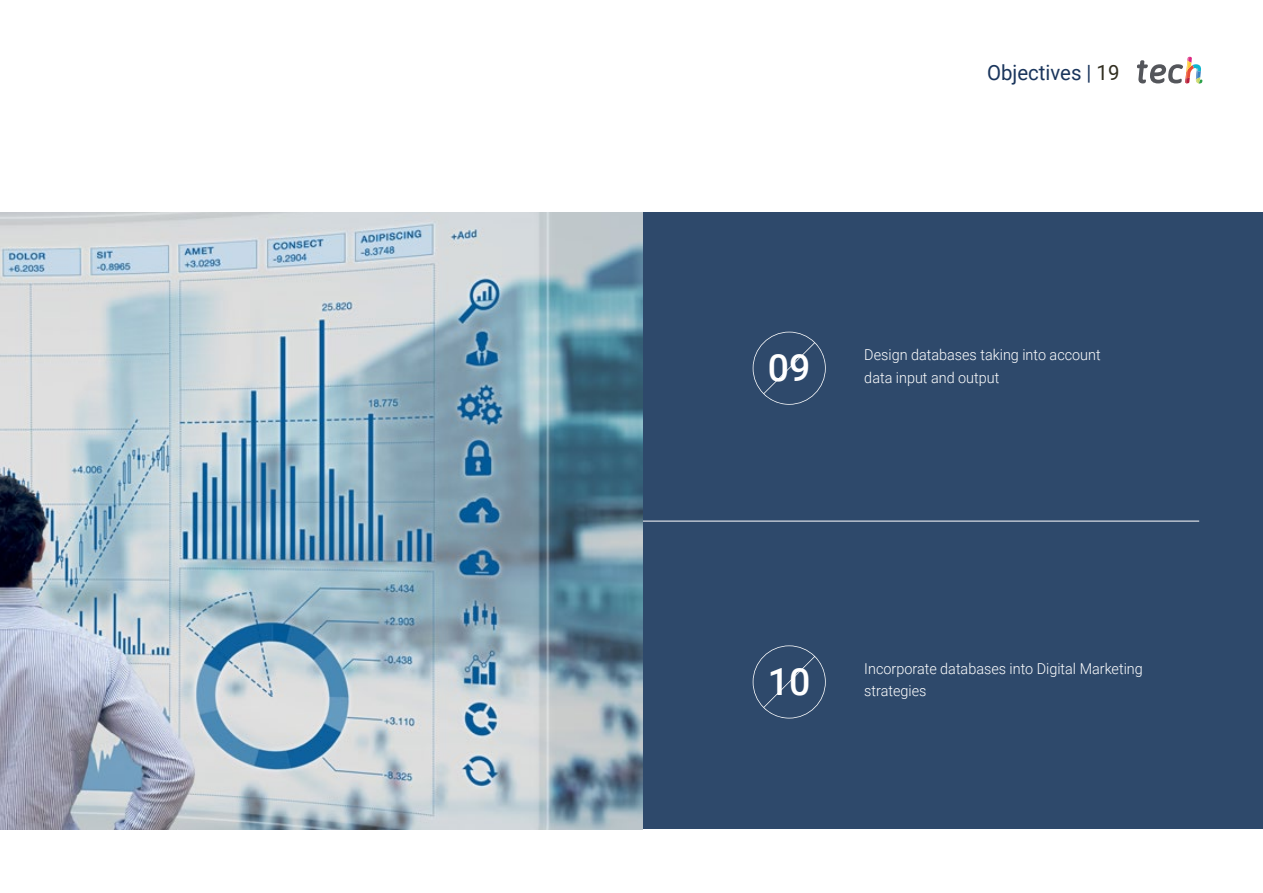
<style>
.page{position:relative;width:1263px;height:893px;background:#fff}
.page>*{position:absolute;margin:0;border:0;box-sizing:border-box;transform-origin:0 0}
.t1{font:500 37.5px "Roboto";color:#fff}
.t2{font:21px "Roboto";color:#1a355c}
.t3{font:300 15px "Roboto";color:#fff;scale:.96 1}
.s1{color:#312e20}
</style>
<div class="page">
<div style="left:642px;top:213px;width:621px;height:616px;background:#2e496b"></div>
<svg style="left:753px;top:332px;width:73px;height:73px"></svg>
<svg style="left:753px;top:645px;width:73px;height:73px"></svg>
<svg style="left:1137px;top:57px;width:65px;height:27px"></svg>
<hr style="left:0;top:521px;width:1199px;height:1px;background:#fff">
<img style="left:0;top:213px;width:642px;height:616px">
<h2 class="t2" style="left:987px;top:57px;width:134px">Objectives | <span class="s1">19</span></h2>
<h1 class="t1" style="left:768px;top:341px;width:44px">09</h1>
<p class="t3" style="left:864px;top:345px;width:248px">Design databases taking into account</p>
<p class="t3" style="left:864px;top:367px;width:142px">data input and output</p>
<h1 class="t1" style="left:768px;top:655px;width:44px">10</h1>
<p class="t3" style="left:864px;top:658px;width:292px">Incorporate databases into Digital Marketing</p>
<p class="t3" style="left:864px;top:680px;width:66px">strategies</p>
</div>
